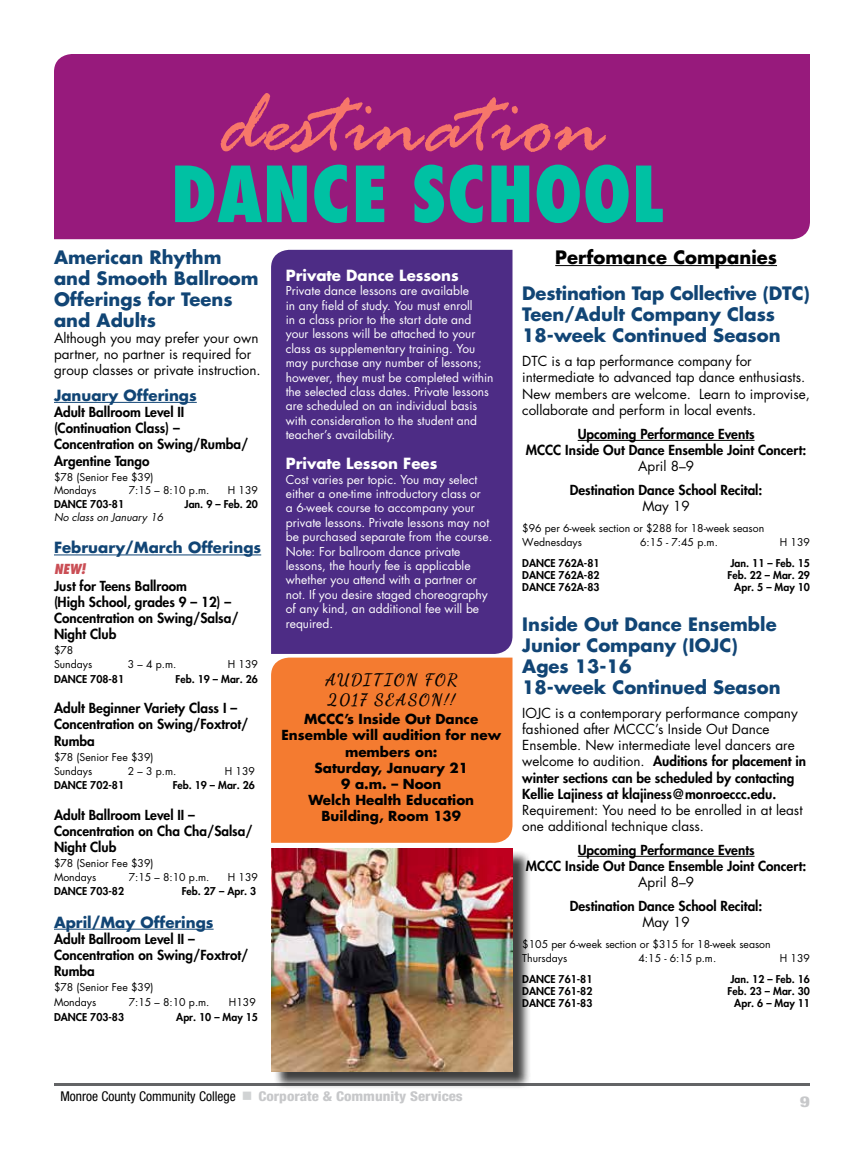
<style>
.page{position:relative;width:864px;height:1161px;background:#fff}
.page>*{position:absolute;margin:0;border:0;box-sizing:border-box;transform-origin:0 0}
.t1{font:italic 96px "Rage";color:#f7776a}
.t2{font:800 condensed 75px "Futura Std";color:#00c1a3}
.t3{font:700 18px/21px "Futura Std";color:#114575}
.t4{font:700 18px "Futura Std";color:#000}
.t5{font:700 16.5px/19.8px "Dancing Script";letter-spacing:.09em;color:#000}
.t6{font:700 15px "Futura Std";color:#114575}
.t7{font:700 15px "Futura Std";color:#fff}
.t8{font:800 condensed 15px "Helvetica Neue LT Std";color:#c7c8ca;scale:1.3 1}
.t9{font:13.5px/16.2px "Futura Std";color:#000}
.t10{font:800 13.5px/16.2px "Futura Std";color:#000}
.t11{font:700 13.5px/16.2px "Futura Std";color:#000;text-align:center}
.t12{font:condensed 13.5px "Helvetica Neue LT Std";color:#000}
.t13{font:italic 800 condensed 13.5px "Futura Std";color:#ca4e55}
.t14{font:12px/14.4px "Futura Std";color:#fff}
.t15{font:10.5px/14.2px "Futura Std";color:#000}
.t16{font:800 10.5px "Futura Std";color:#000}
.t17{font:italic 10.5px "Futura Std";color:#000}
.s1{font-weight:800}
.s2{color:#d1d3d4}
.s3{font-weight:800;color:#c7c8ca}
</style>
<div class="page">
<hr style="left:54px;top:1083px;width:756px;height:3px;background:#636466">
<div style="left:271px;top:658px;width:242px;height:185px;background:#f47b30"></div>
<hr style="left:54px;top:402px;width:143px;height:1px;background:#114575">
<hr style="left:54px;top:555px;width:207px;height:1px;background:#114575">
<hr style="left:54px;top:929px;width:160px;height:1px;background:#114575">
<div style="left:271px;top:250px;width:242px;height:404px;background:#4d2c85"></div>
<hr style="left:578px;top:440px;width:177px;height:1px;background:#000">
<div style="left:54px;top:54px;width:756px;height:185px;background:#971a7c"></div>
<hr style="left:578px;top:856px;width:177px;height:1px;background:#000">
<hr style="left:555px;top:265px;width:222px;height:1px;background:#000">
<div style="left:273px;top:851px;width:258px;height:239px;background:#000;opacity:.75"></div>
<img style="left:271px;top:848px;width:242px;height:223px">
<h1 class="t1" style="left:219px;top:73px;width:388px">destination</h1>
<h2 class="t2" style="left:171px;top:147px;width:495px">DANCE SCHOOL</h2>
<h3 class="t3" style="left:54px;top:246px;width:206px">American Rhythm and Smooth Ballroom<br>Offerings for Teens and Adults</h3>
<p class="t9" style="left:54px;top:330px;width:208px">Although you may prefer your own partner, no partner is required for group classes or private instruction.</p>
<p class="t6" style="left:54px;top:385px;width:144px">January Offerings</p>
<p class="t10" style="left:54px;top:404px;width:196px">Adult Ballroom Level II (Continuation Class) –<br>Concentration on Swing/Rumba/<br>Argentine Tango</p>
<p class="t15" style="left:54px;top:470px;width:101px;line-height:13.5px">$78 (Senior Fee $39)<br>Mondays</p>
<p class="t15" style="left:129px;top:483px;width:82px">7:15 – 8:10 p.m.</p>
<p class="t15" style="left:228px;top:483px;width:32px">H 139</p>
<p class="t16" style="left:54px;top:497px;width:72px">DANCE 703-81</p>
<p class="t16" style="left:185px;top:497px;width:75px">Jan. 9 – Feb. 20</p>
<p class="t17" style="left:54px;top:511px;width:111px">No class on January 16</p>
<p class="t6" style="left:54px;top:538px;width:209px">February/March Offerings</p>
<p class="t13" style="left:54px;top:561px;width:33px">NEW!</p>
<p class="t10" style="left:54px;top:578px;width:186px">Just for Teens Ballroom<br>(High School, grades 9 – 12) –<br>Concentration on Swing/Salsa/<br>Night Club</p>
<p class="t15" style="left:54px;top:643px;width:40px">$78<br>Sundays</p>
<p class="t15" style="left:128px;top:658px;width:50px">3 – 4 p.m.</p>
<p class="t15" style="left:228px;top:658px;width:32px">H 139</p>
<p class="t16" style="left:54px;top:672px;width:72px">DANCE 708-81</p>
<p class="t16" style="left:176px;top:672px;width:84px">Feb. 19 – Mar. 26</p>
<p class="t10" style="left:54px;top:700px;width:196px">Adult Beginner Variety Class I –<br>Concentration on Swing/Foxtrot/<br>Rumba</p>
<p class="t15" style="left:54px;top:750px;width:101px">$78 (Senior Fee $39)<br>Sundays</p>
<p class="t15" style="left:128px;top:764px;width:50px">2 – 3 p.m.</p>
<p class="t15" style="left:225px;top:764px;width:32px">H 139</p>
<p class="t16" style="left:54px;top:779px;width:72px">DANCE 702-81</p>
<p class="t16" style="left:173px;top:779px;width:84px">Feb. 19 – Mar. 26</p>
<p class="t10" style="left:54px;top:806px;width:200px">Adult Ballroom Level II –<br>Concentration on Cha Cha/Salsa/<br>Night Club</p>
<p class="t15" style="left:54px;top:856px;width:101px">$78 (Senior Fee $39)<br>Mondays</p>
<p class="t15" style="left:129px;top:870px;width:82px">7:15 – 8:10 p.m.</p>
<p class="t15" style="left:228px;top:870px;width:32px">H 139</p>
<p class="t16" style="left:54px;top:885px;width:72px">DANCE 703-82</p>
<p class="t16" style="left:182px;top:885px;width:76px">Feb. 27 – Apr. 3</p>
<p class="t6" style="left:54px;top:912px;width:161px">April/May Offerings</p>
<p class="t10" style="left:54px;top:931px;width:196px">Adult Ballroom Level II –<br>Concentration on Swing/Foxtrot/<br>Rumba</p>
<p class="t15" style="left:54px;top:980px;width:101px">$78 (Senior Fee $39)<br>Mondays</p>
<p class="t15" style="left:129px;top:995px;width:82px">7:15 – 8:10 p.m.</p>
<p class="t15" style="left:229px;top:995px;width:28px">H139</p>
<p class="t16" style="left:54px;top:1010px;width:72px">DANCE 703-83</p>
<p class="t16" style="left:176px;top:1010px;width:83px">Apr. 10 – May 15</p>
<p class="t7" style="left:286px;top:265px;width:174px">Private Dance Lessons</p>
<p class="t14" style="left:286px;top:284px;width:209px">Private dance lessons are available<br>in any field of study. You must enroll<br>in a class prior to the start date and your lessons will be attached to your class as supplementary training. You may purchase any number of lessons; however, they must be completed within the selected class dates. Private lessons are scheduled on an individual basis with consideration to the student and teacher’s availability.</p>
<p class="t7" style="left:286px;top:454px;width:153px">Private Lesson Fees</p>
<p class="t14" style="left:286px;top:472px;width:208px">Cost varies per topic. You may select either a one-time introductory class or<br>a 6-week course to accompany your private lessons. Private lessons may not be purchased separate from the course.<br>Note: For ballroom dance private lessons, the hourly fee is applicable whether you attend with a partner or not. If you desire staged choreography of any kind, an additional fee will be required.</p>
<h3 class="t5" style="left:325px;top:670px;width:133px">AUDITION FOR<br>2017 SEASON!!</h3>
<p class="t11" style="left:281px;top:711px;width:221px">MCCC’s Inside Out Dance<br>Ensemble will audition for new members on:<br>Saturday, January 21<br>9 a.m. – Noon<br>Welch Health Education<br>Building, Room 139</p>
<h3 class="t4" style="left:555px;top:245px;width:223px">Perfomance Companies</h3>
<h3 class="t3" style="left:522px;top:282px;width:289px">Destination Tap Collective (DTC)<br>Teen/Adult Company Class<br>18-week Continued Season</h3>
<p class="t9" style="left:522px;top:353px;width:289px">DTC is a tap performance company for intermediate to advanced tap dance enthusiasts.<br>New members are welcome. Learn to improvise, collaborate and perform in local events.</p>
<p class="t10" style="left:526px;top:426px;width:282px;text-align:center">Upcoming Performance Events<br>MCCC Inside Out Dance Ensemble Joint Concert:</p>
<p class="t9" style="left:638px;top:459px;width:57px">April 8–9</p>
<p class="t10" style="left:570px;top:482px;width:194px">Destination Dance School Recital:</p>
<p class="t9" style="left:642px;top:498px;width:49px">May 19</p>
<p class="t15" style="left:522px;top:522px;width:243px;line-height:13.5px">$96 per 6-week section or $288 for 18-week season<br>Wednesdays</p>
<p class="t15" style="left:640px;top:535px;width:79px">6:15 - 7:45 p.m.</p>
<p class="t15" style="left:780px;top:535px;width:32px">H 139</p>
<p class="t16" style="left:522px;top:556px;width:79px">DANCE 762A-81</p>
<p class="t16" style="left:731px;top:556px;width:81px">Jan. 11 – Feb. 15</p>
<p class="t16" style="left:522px;top:568px;width:79px">DANCE 762A-82</p>
<p class="t16" style="left:728px;top:568px;width:84px">Feb. 22 – Mar. 29</p>
<p class="t16" style="left:522px;top:580px;width:79px">DANCE 762A-83</p>
<p class="t16" style="left:734px;top:580px;width:77px">Apr. 5 – May 10</p>
<h3 class="t3" style="left:522px;top:614px;width:260px">Inside Out Dance Ensemble<br>Junior Company (IOJC)<br>Ages 13-16<br>18-week Continued Season</h3>
<p class="t9" style="left:522px;top:705px;width:285px">IOJC is a contemporary performance company fashioned after MCCC’s Inside Out Dance Ensemble. New intermediate level dancers are welcome to audition. <span class="s1">Auditions for placement in winter sections can be scheduled by contacting Kellie Lajiness at klajiness@monroeccc.edu.</span></p>
<p class="t9" style="left:522px;top:802px;width:282px">Requirement: You need to be enrolled in at least one additional technique class.</p>
<p class="t10" style="left:526px;top:842px;width:282px;text-align:center">Upcoming Performance Events<br>MCCC Inside Out Dance Ensemble Joint Concert:</p>
<p class="t9" style="left:638px;top:874px;width:57px">April 8–9</p>
<p class="t10" style="left:570px;top:898px;width:194px">Destination Dance School Recital:</p>
<p class="t9" style="left:642px;top:914px;width:49px">May 19</p>
<p class="t15" style="left:522px;top:938px;width:250px;line-height:13.5px">$105 per 6-week section or $315 for 18-week season<br>Thursdays</p>
<p class="t15" style="left:639px;top:951px;width:79px">4:15 - 6:15 p.m.</p>
<p class="t15" style="left:780px;top:951px;width:32px">H 139</p>
<p class="t16" style="left:522px;top:972px;width:72px">DANCE 761-81</p>
<p class="t16" style="left:731px;top:972px;width:81px">Jan. 12 – Feb. 16</p>
<p class="t16" style="left:522px;top:984px;width:72px">DANCE 761-82</p>
<p class="t16" style="left:728px;top:984px;width:84px">Feb. 23 – Mar. 30</p>
<p class="t16" style="left:522px;top:996px;width:72px">DANCE 761-83</p>
<p class="t16" style="left:734px;top:996px;width:77px">Apr. 6 – May 11</p>
<p class="t12" style="left:60px;top:1088px;width:404px">Monroe County Community College <span class="s2">■</span> <span class="s3">Corporate &amp; Community Services</span></p>
<p class="t8" style="left:800px;top:1092px;width:9px">9</p>
</div>
